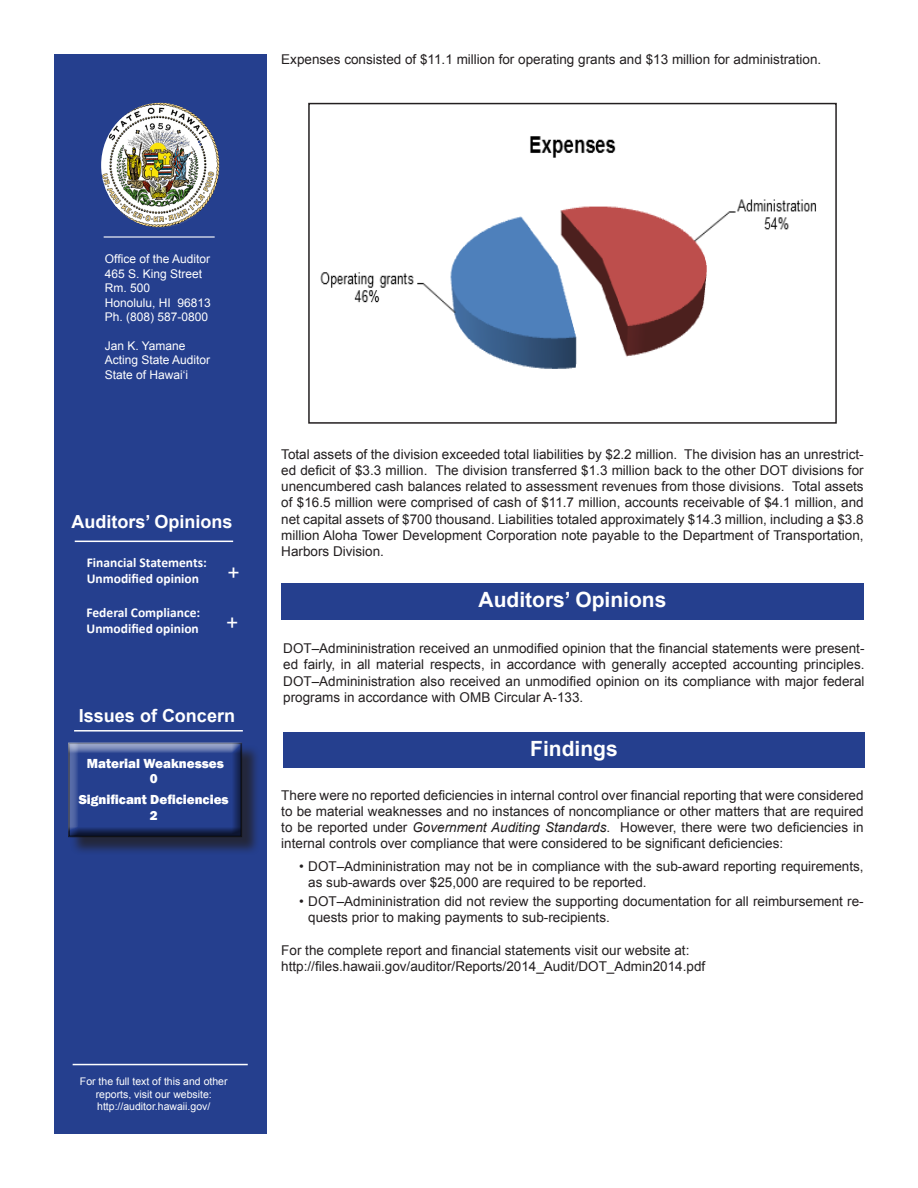
<style>
.page{position:relative;width:918px;height:1188px;background:#fff}
.page>*{position:absolute;margin:0;border:0;box-sizing:border-box;transform-origin:0 0}
.t1{font:700 21px "Arial";color:#fff}
.t2{font:21px "Arial";color:#fff}
.t3{font:700 18px "Arial";color:#fff}
.t4{font:13.5px/16.2px "Arial";color:#231f20;text-align:justify}
.t5{font:700 13.5px/16.2px "Calibri";color:#fff}
.t6{font:800 13.5px "Franklin Gothic";color:#fff}
.t7{font:12px "Arial";color:#fff}
.t8{font:10.5px/12.6px "Arial";color:#fff;text-align:center}
.s1{font-style:italic}
</style>
<div class="page">
<div style="left:54px;top:54px;width:212px;height:1080px;background:#253f8e"></div>
<div style="left:283px;top:732px;width:582px;height:36px;background:#253f8e"></div>
<img style="left:101px;top:103px;width:118px;height:124px">
<hr style="left:104px;top:236px;width:111px;height:2px;background:#fff">
<div style="left:281px;top:583px;width:583px;height:37px;background:#253f8e"></div>
<hr style="left:75px;top:541px;width:158px;height:1px;background:#fff">
<div style="left:70px;top:745px;width:191px;height:111px;background:#231f20;opacity:.75"></div>
<div style="left:63px;top:742px;width:182px;height:98px;background:#231f20;opacity:.75"></div>
<hr style="left:74px;top:730px;width:169px;height:2px;background:#fff">
<hr style="left:73px;top:1064px;width:175px;height:1px;background:#fff">
<img style="left:320px;top:136px;width:496px;height:233px">
<div style="left:308px;top:103px;width:529px;height:321px;border:2px solid #231f20"></div>
<p class="t4" style="left:281px;top:51px;width:541px">Expenses consisted of $11.1 million for operating grants and $13 million for administration.</p>
<p class="t7" style="left:105px;top:251px;width:107px">Office of the Auditor</p>
<p class="t7" style="left:105px;top:266px;width:99px">465 S. King Street</p>
<p class="t7" style="left:105px;top:280px;width:47px">Rm. 500</p>
<p class="t7" style="left:105px;top:294px;width:108px">Honolulu, HI 96813</p>
<p class="t7" style="left:105px;top:309px;width:105px">Ph. (808) 587-0800</p>
<p class="t7" style="left:105px;top:338px;width:82px">Jan K. Yamane</p>
<p class="t7" style="left:105px;top:352px;width:107px">Acting State Auditor</p>
<p class="t7" style="left:105px;top:366px;width:85px">State of Hawai‘i</p>
<p class="t3" style="left:72px;top:510px;width:163px">Auditors’ Opinions</p>
<p class="t2" style="left:227px;top:558px;width:14px">+</p>
<p class="t5" style="left:87px;top:554px;width:122px">Financial Statements:<br>Unmodified opinion</p>
<p class="t5" style="left:87px;top:605px;width:115px">Federal Compliance:<br>Unmodified opinion</p>
<p class="t2" style="left:226px;top:609px;width:14px">+</p>
<p class="t3" style="left:79px;top:704px;width:158px">Issues of Concern</p>
<p class="t6" style="left:87px;top:755px;width:139px">Material Weaknesses</p>
<p class="t6" style="left:150px;top:770px;width:9px">0</p>
<p class="t6" style="left:79px;top:791px;width:152px">Significant Deficiencies</p>
<p class="t6" style="left:150px;top:807px;width:9px">2</p>
<p class="t8" style="left:80px;top:1075px;width:149px">For the full text of this and other reports, visit our website:</p>
<p class="t8" style="left:97px;top:1100px;width:115px">http://auditor.hawaii.gov/</p>
<p class="t4" style="left:281px;top:446px;width:584px">Total assets of the division exceeded total liabilities by $2.2 million. The division has an unrestrict&shy;ed deficit of $3.3 million. The division transferred $1.3 million back to the other DOT divisions for unencumbered cash balances related to assessment revenues from those divisions. Total assets of $16.5 million were comprised of cash of $11.7 million, accounts receivable of $4.1 million, and net capital assets of $700 thousand. Liabilities totaled approximately $14.3 million, including a $3.8 million Aloha Tower Development Corporation note payable to the Department of Transportation, Harbors Division.</p>
<p class="t1" style="left:479px;top:586px;width:189px">Auditors’ Opinions</p>
<p class="t4" style="left:283px;top:641px;width:583px">DOT–Admininistration received an unmodified opinion that the financial statements were present&shy;ed fairly, in all material respects, in accordance with generally accepted accounting principles.<br>DOT–Admininistration also received an unmodified opinion on its compliance with major federal programs in accordance with OMB Circular A-133.</p>
<p class="t1" style="left:530px;top:734px;width:89px">Findings</p>
<p class="t4" style="left:281px;top:787px;width:584px">There were no reported deficiencies in internal control over financial reporting that were considered to be material weaknesses and no instances of noncompliance or other matters that are required to be reported under <span class="s1">Government Auditing Standards</span>. However, there were two deficiencies in internal controls over compliance that were considered to be significant deficiencies:</p>
<p class="t4" style="left:308px;top:858px;width:557px;text-indent:-9px">• DOT–Admininistration may not be in compliance with the sub-award reporting requirements, as sub-awards over $25,000 are required to be reported.</p>
<p class="t4" style="left:308px;top:893px;width:557px;text-indent:-9px">• DOT–Admininistration did not review the supporting documentation for all reimbursement re&shy;quests prior to making payments to sub-recipients.</p>
<p class="t4" style="left:281px;top:942px;width:410px">For the complete report and financial statements visit our website at:</p>
<p class="t4" style="left:281px;top:958px;width:425px">http://files.hawaii.gov/auditor/Reports/2014_Audit/DOT_Admin2014.pdf</p>
</div>
